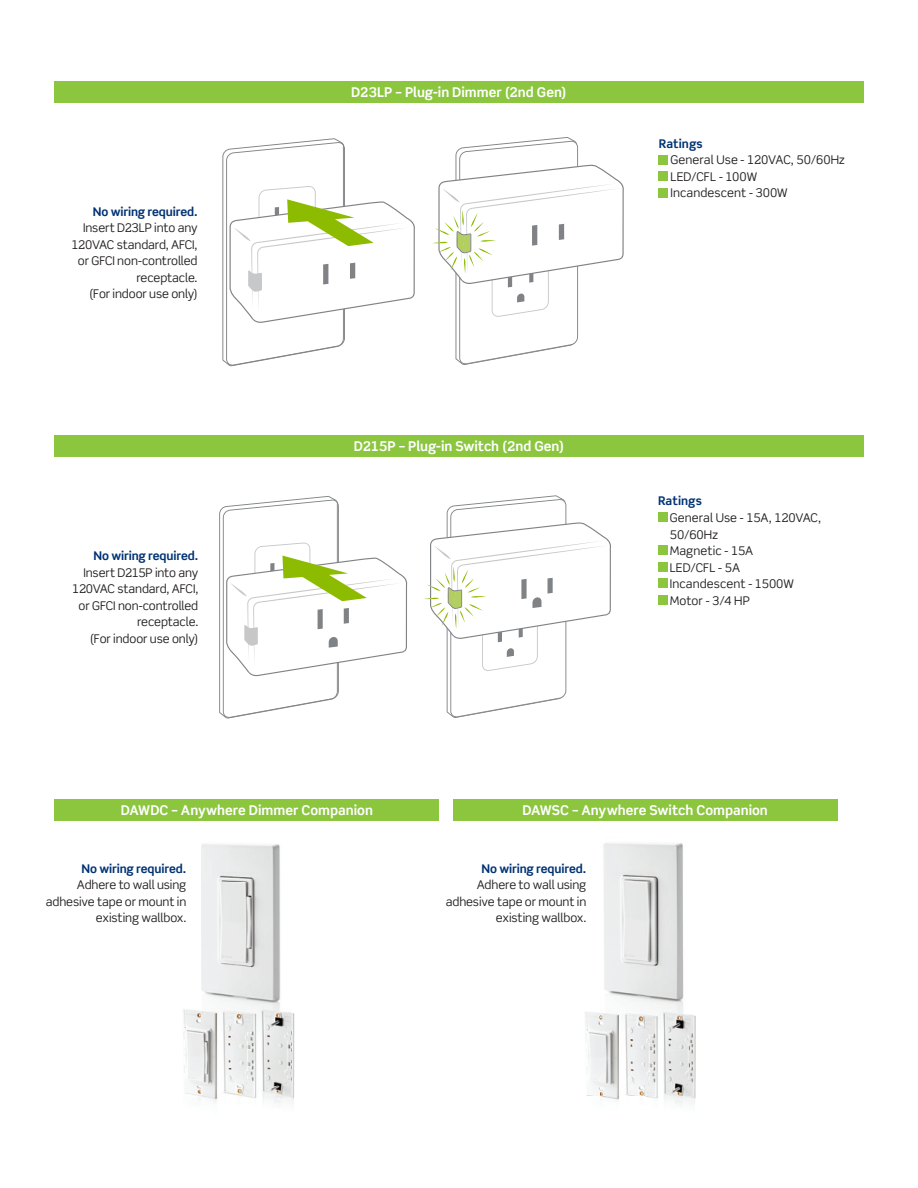
<style>
.page{position:relative;width:918px;height:1188px;background:#fff}
.page>*{position:absolute;margin:0;border:0;box-sizing:border-box;transform-origin:0 0}
.t1{font:700 13.5px "Scene Std";color:#fff}
.t2{font:12px/16.5px "Scene Std";letter-spacing:-.01em;color:#231f20;text-align:right}
.t3{font:700 12px "Scene Std";letter-spacing:-.01em;color:#013374}
</style>
<div class="page">
<div style="left:54px;top:81px;width:810px;height:22px;background:#8bc63e"></div>
<div style="left:54px;top:435px;width:810px;height:21px;background:#8bc63e"></div>
<svg style="left:222px;top:138px;width:193px;height:228px"></svg>
<svg style="left:433px;top:137px;width:191px;height:228px"></svg>
<div style="left:659px;top:155px;width:9px;height:9px;background:#8bc63e"></div>
<div style="left:659px;top:172px;width:9px;height:9px;background:#8bc63e"></div>
<div style="left:659px;top:188px;width:9px;height:9px;background:#8bc63e"></div>
<svg style="left:219px;top:496px;width:189px;height:223px"></svg>
<svg style="left:424px;top:495px;width:187px;height:223px"></svg>
<div style="left:658px;top:513px;width:9px;height:9px;background:#8bc63e"></div>
<div style="left:658px;top:546px;width:9px;height:9px;background:#8bc63e"></div>
<div style="left:658px;top:562px;width:9px;height:10px;background:#8bc63e"></div>
<div style="left:658px;top:579px;width:9px;height:9px;background:#8bc63e"></div>
<div style="left:658px;top:595px;width:9px;height:9px;background:#8bc63e"></div>
<div style="left:55px;top:799px;width:384px;height:22px;background:#8bc63e"></div>
<div style="left:453px;top:799px;width:384px;height:22px;background:#8bc63e"></div>
<img style="left:183px;top:844px;width:112px;height:260px">
<img style="left:585px;top:843px;width:111px;height:262px">
<p class="t3" style="left:93px;top:204px;width:106px">No wiring required.</p>
<p class="t2" style="left:72px;top:220px;width:128px">Insert D23LP into any<br>120VAC standard, AFCI, or GFCI non-controlled receptacle.<br>(For indoor use only)</p>
<p class="t3" style="left:94px;top:548px;width:106px">No wiring required.</p>
<p class="t2" style="left:72px;top:564px;width:128px">Insert D215P into any<br>120VAC standard, AFCI, or GFCI non-controlled receptacle.<br>(For indoor use only)</p>
<p class="t1" style="left:351px;top:84px;width:217px">D23LP – Plug-in Dimmer (2nd Gen)</p>
<p class="t3" style="left:659px;top:136px;width:45px">Ratings</p>
<p class="t2" style="left:671px;top:151px;width:176px;text-align:left">General Use - 120VAC, 50/60Hz<br>LED/CFL - 100W<br>Incandescent - 300W</p>
<p class="t1" style="left:354px;top:438px;width:212px">D215P – Plug-in Switch (2nd Gen)</p>
<p class="t3" style="left:658px;top:494px;width:45px">Ratings</p>
<p class="t2" style="left:670px;top:509px;width:153px;text-align:left">General Use - 15A, 120VAC,<br>50/60Hz<br>Magnetic - 15A<br>LED/CFL - 5A<br>Incandescent - 1500W<br>Motor - 3/4 HP</p>
<p class="t1" style="left:121px;top:802px;width:254px">DAWDC – Anywhere Dimmer Companion</p>
<p class="t1" style="left:522px;top:802px;width:247px">DAWSC – Anywhere Switch Companion</p>
<p class="t3" style="left:82px;top:861px;width:106px">No wiring required.</p>
<p class="t2" style="left:46px;top:876px;width:142px">Adhere to wall using adhesive tape or mount in existing wallbox.</p>
<p class="t3" style="left:482px;top:861px;width:106px">No wiring required.</p>
<p class="t2" style="left:446px;top:876px;width:142px">Adhere to wall using adhesive tape or mount in existing wallbox.</p>
</div>
